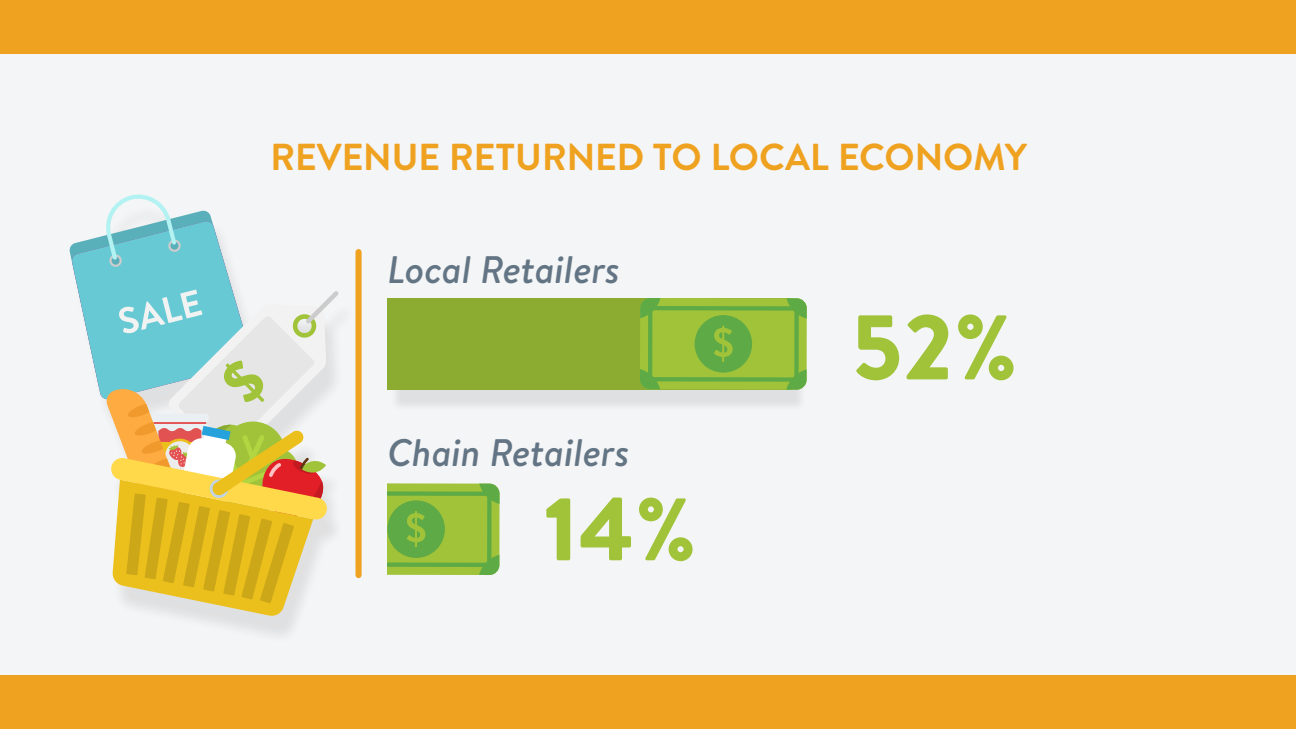
<style>
.page{position:relative;width:1296px;height:729px;background:#f4f5f6}
.page>*{position:absolute;margin:0;border:0;box-sizing:border-box;transform-origin:0 0}
.t1{font:900 91.5px "Brandon Text";color:#a1c33a}
.t2{font:900 88.35px "Brandon Text";color:#a1c33a}
.t3{font:italic 500 38.4px "Brandon Text";color:#637584}
.t4{font:700 37.5px "Brandon Text";color:#efa120}
</style>
<div class="page">
<div style="left:0;top:675px;width:1296px;height:54px;background:#efa120"></div>
<div style="left:0;top:0;width:1296px;height:54px;background:#efa120"></div>
<div style="left:69px;top:205px;width:287px;height:440px;background:#231f20;opacity:.1"></div>
<svg style="left:69px;top:194px;width:274px;height:423px"></svg>
<div style="left:390px;top:307px;width:417px;height:104px;background:#231f20;opacity:.1"></div>
<div style="left:387px;top:298px;width:404px;height:92px;background:#8bab31"></div>
<svg style="left:640px;top:298px;width:167px;height:92px"></svg>
<svg style="left:387px;top:483px;width:113px;height:92px"></svg>
<div style="left:356px;top:252px;width:6px;height:323px;background:#efa120"></div>
<p class="t4" style="left:270px;top:131px;width:758px">REVENUE RETURNED TO LOCAL ECONOMY</p>
<p class="t3" style="left:388px;top:243px;width:234px">Local Retailers</p>
<p class="t3" style="left:387px;top:426px;width:244px">Chain Retailers</p>
<h2 class="t2" style="left:544px;top:467px;width:155px">14%</h2>
<h1 class="t1" style="left:851px;top:283px;width:168px">52%</h1>
</div>
